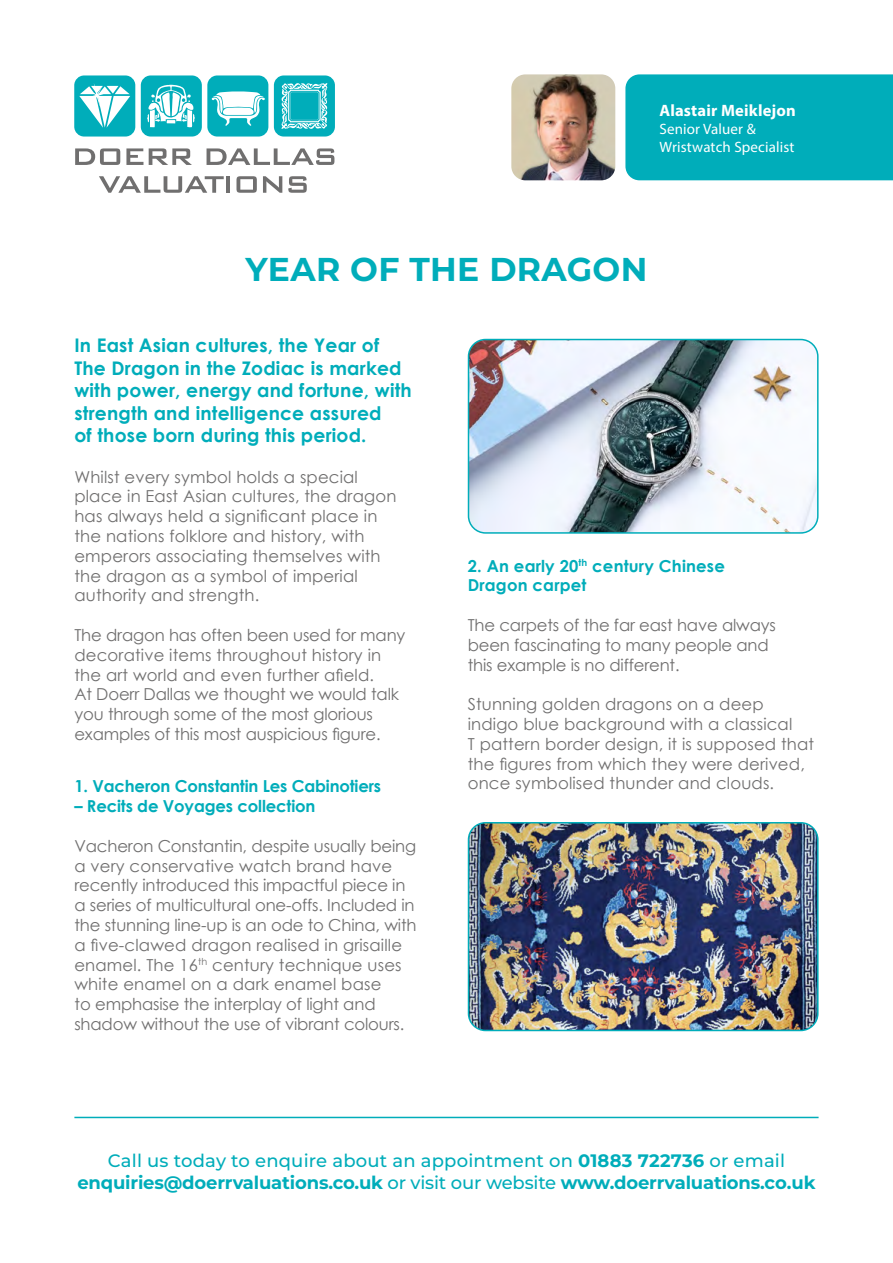
<style>
.page{position:relative;width:893px;height:1263px;background:#fff}
.page>*{position:absolute;margin:0;border:0;box-sizing:border-box;transform-origin:0 0}
.t1{font:700 33px "Montserrat";letter-spacing:.01em;color:#00adba}
.t2{font:700 18.75px/22.5px "Century Gothic";letter-spacing:.01em;color:#00adba}
.t3{font:700 18px/21.6px "Montserrat";letter-spacing:-.01em;color:#00adba;text-align:center}
.t4{font:16.5px/19.8px "Century Gothic";letter-spacing:-.01em;color:#706f6f}
.t5{font:16.5px/19.8px "Century Gothic";letter-spacing:.01em;color:#706f6f}
.t6{font:700 16.5px "Century Gothic";letter-spacing:-.01em;color:#00adba}
.t7{font:700 16.5px/19.8px "Century Gothic";letter-spacing:.01em;color:#00adba}
.t8{font:700 16.5px "Myriad Pro";letter-spacing:.01em;color:#fff}
.t9{font:15px/18px "Myriad Pro";letter-spacing:.01em;color:#fff}
.s1{font-weight:500}
</style>
<div class="page">
<div style="left:74px;top:75px;width:61px;height:62px;background:#00adba;border-radius:10px"></div>
<div style="left:141px;top:75px;width:61px;height:62px;background:#00adba;border-radius:10px"></div>
<div style="left:207px;top:75px;width:61px;height:62px;background:#00adba;border-radius:10px"></div>
<div style="left:274px;top:75px;width:61px;height:62px;background:#00adba;border-radius:10px"></div>
<svg style="left:79px;top:83px;width:51px;height:45px"></svg>
<svg style="left:281px;top:83px;width:47px;height:46px"></svg>
<svg style="left:211px;top:91px;width:54px;height:35px"></svg>
<svg style="left:147px;top:85px;width:48px;height:42px"></svg>
<svg style="left:75px;top:148px;width:45px;height:17px"></svg>
<svg style="left:126px;top:148px;width:17px;height:17px"></svg>
<svg style="left:149px;top:148px;width:43px;height:17px"></svg>
<svg style="left:207px;top:148px;width:127px;height:17px"></svg>
<svg style="left:99px;top:176px;width:125px;height:17px"></svg>
<hr style="left:226px;top:176px;width:4px;height:17px;background:#706f6f">
<svg style="left:236px;top:176px;width:21px;height:17px"></svg>
<svg style="left:263px;top:176px;width:19px;height:17px"></svg>
<svg style="left:288px;top:176px;width:19px;height:17px"></svg>
<hr style="left:74px;top:1117px;width:745px;height:1px;background:#00adba">
<div style="left:625px;top:74px;width:268px;height:106px;background:#00adba"></div>
<img style="left:511px;top:74px;width:104px;height:106px">
<img style="left:468px;top:339px;width:348px;height:192px">
<div style="left:468px;top:339px;width:351px;height:195px;border:2px solid #00adba;border-radius:17px"></div>
<img style="left:468px;top:823px;width:348px;height:207px">
<div style="left:468px;top:822px;width:351px;height:209px;border:2px solid #00adba;border-radius:17px"></div>
<p class="t8" style="left:659px;top:99px;width:138px">Alastair Meiklejon</p>
<p class="t9" style="left:659px;top:119px;width:137px">Senior Valuer &amp;<br>Wristwatch Specialist</p>
<h1 class="t1" style="left:245px;top:246px;width:403px">YEAR OF THE DRAGON</h1>
<p class="t2" style="left:74px;top:333px;width:339px">In East Asian cultures, the Year of The Dragon in the Zodiac is marked with power, energy and fortune, with strength and intelligence assured<br>of those born during this period.</p>
<p class="t5" style="left:74px;top:466px;width:323px">Whilst every symbol holds a special place in East Asian cultures, the dragon has always held a significant place in the nations folklore and history, with emperors associating themselves with the dragon as a symbol of imperial authority and strength.</p>
<p class="t4" style="left:74px;top:625px;width:333px">The dragon has often been used for many decorative items throughout history in the art world and even further afield.<br>At Doerr Dallas we thought we would talk you through some of the most glorious examples of this most auspicious figure.</p>
<p class="t6" style="left:74px;top:774px;width:308px">1. Vacheron Constantin Les Cabinotiers</p>
<p class="t6" style="left:74px;top:793px;width:243px">– Recits de Voyages collection</p>
<p class="t4" style="left:74px;top:835px;width:344px">Vacheron Constantin, despite usually being a very conservative watch brand have recently introduced this impactful piece in a series of multicultural one-offs. Included in the stunning line-up is an ode to China, with a five-clawed dragon realised in grisaille enamel. The 16<sup>th</sup> century technique uses white enamel on a dark enamel base<br>to emphasise the interplay of light and shadow without the use of vibrant colours.</p>
<p class="t7" style="left:468px;top:555px;width:259px">2. An early 20<sup>th</sup> century Chinese<br>Dragon carpet</p>
<p class="t4" style="left:468px;top:615px;width:310px">The carpets of the far east have always been fascinating to many people and this example is no different.</p>
<p class="t5" style="left:468px;top:694px;width:348px">Stunning golden dragons on a deep indigo blue background with a classical<br>T pattern border design, it is supposed that the figures from which they were derived, once symbolised thunder and clouds.</p>
<p class="t3" style="left:77px;top:1149px;width:740px"><span class="s1">Call us today to enquire about an appointment on</span> 01883 722736 <span class="s1">or email </span>enquiries@doerrvaluations.co.uk <span class="s1">or visit our website</span> www.doerrvaluations.co.uk</p>
</div>
